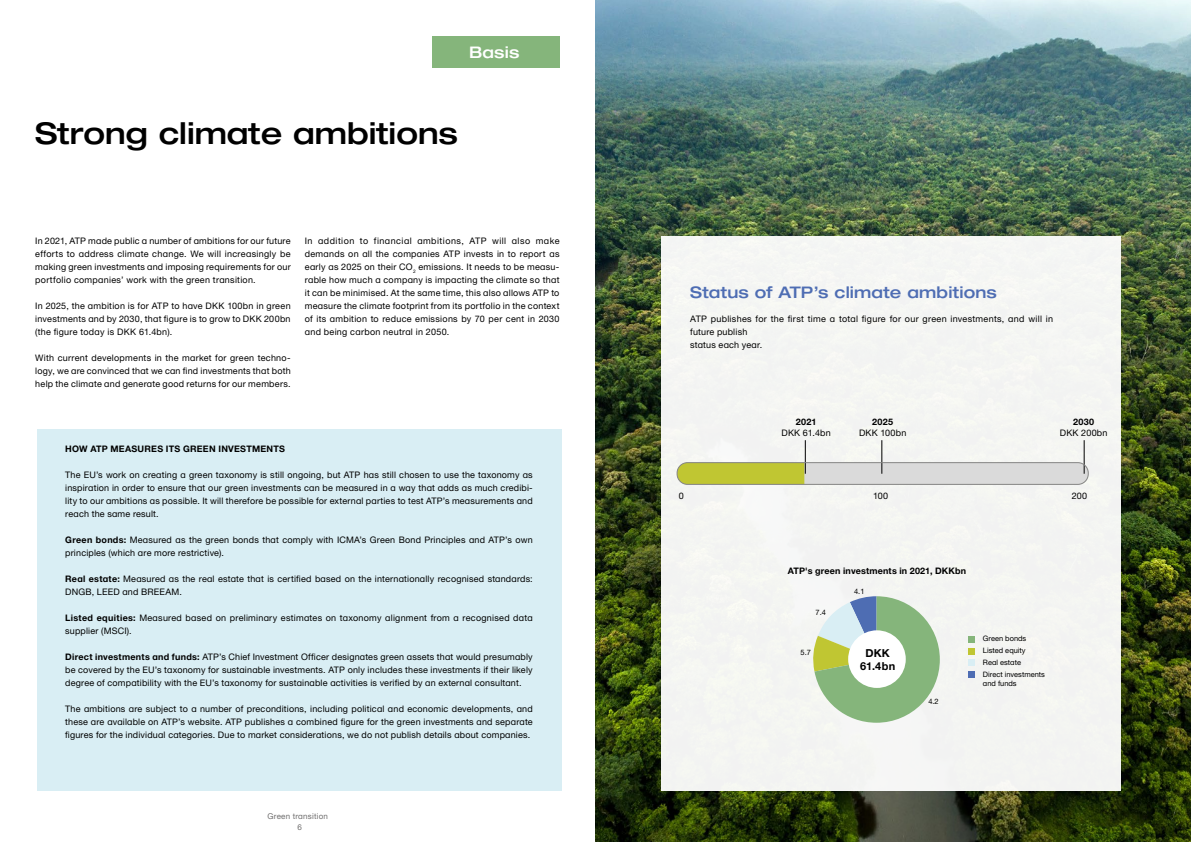
<style>
.page{position:relative;width:1191px;height:842px;background:#fff}
.page>*{position:absolute;margin:0;border:0;box-sizing:border-box;transform-origin:0 0}
.Kapiteloverskrift_H2{font:500 30px "Helvetica Neue ATP Head";color:#000}
.t1{font:500 16px "Helvetica Neue ATP Head";letter-spacing:.01em;color:#4e6db3}
.Tag{font:500 16px "Helvetica Neue ATP Head";letter-spacing:.015em;color:#fff}
.t2{font:700 11px/13px "Helvetica Neue ATP Body";letter-spacing:.02em;color:#000;text-align:center}
.Bokstekst{font:9px/13px "Helvetica Neue ATP Body";letter-spacing:.02em;color:#000;text-align:justify}
.Brødtekst{font:9px/13px "Helvetica Neue ATP Body";letter-spacing:.03em;color:#000;text-align:justify}
.Box_overskrift{font:700 9px "Helvetica Neue ATP Body";letter-spacing:.025em;color:#000}
.t3{font:8px "Helvetica Neue ATP Body";letter-spacing:.025em;color:#706f6f}
.t4{font:7.4px/11.9px "Helvetica Neue ATP Body";color:#000}
.s1{font-weight:700}
</style>
<div class="page">
<div style="left:432px;top:36px;width:127px;height:31px;background:#85b57b"></div>
<div style="left:37px;top:429px;width:524px;height:362px;background:#d9eef4"></div>
<img style="left:595px;top:0;width:596px;height:842px">
<div style="left:661px;top:237px;width:459px;height:554px;background:#f4f5f2"></div>
<div style="left:677px;top:463px;width:411px;height:21px;background:#dadada;border-radius:10px"></div>
<div style="left:677px;top:463px;width:127px;height:21px;background:#c0c632"></div>
<hr style="left:805px;top:440px;width:1px;height:34px;background:#000">
<hr style="left:881px;top:440px;width:1px;height:34px;background:#000">
<hr style="left:1083px;top:440px;width:1px;height:34px;background:#000">
<div style="left:677px;top:462px;width:411px;height:23px;border:1px solid #858584;border-radius:10px"></div>
<svg style="left:813px;top:596px;width:126px;height:127px"></svg>
<svg style="left:968px;top:636px;width:6px;height:6px"></svg>
<svg style="left:968px;top:660px;width:6px;height:6px"></svg>
<svg style="left:968px;top:648px;width:6px;height:6px"></svg>
<div style="left:968px;top:671px;width:6px;height:7px;background:#4e6db3"></div>
<div style="left:848px;top:630px;width:57px;height:58px;background:#fff;border-radius:50%"></div>
<h2 class="Tag" style="left:469px;top:42px;width:52px">Basis</h2>
<h2 class="Kapiteloverskrift_H2" style="left:35px;top:115px;width:424px">Strong climate ambitions</h2>
<p class="Brødtekst" style="left:35px;top:234px;width:257px">In 2021, ATP made public a number of ambitions for our future efforts to address climate change. We will increasingly be making green investments and imposing requirements for our portfolio companies’ work with the green transition.</p>
<p class="Brødtekst" style="left:35px;top:299px;width:257px">In 2025, the ambition is for ATP to have DKK 100bn in green investments and by 2030, that figure is to grow to DKK 200bn (the figure today is DKK 61.4bn).</p>
<p class="Brødtekst" style="left:35px;top:351px;width:257px">With current developments in the market for green techno&shy;logy, we are convinced that we can find investments that both help the climate and generate good returns for our members.</p>
<p class="Brødtekst" style="left:305px;top:234px;width:256px">In addition to financial ambitions, ATP will also make demands on all the companies ATP invests in to report as early as 2025 on their CO<sub>2</sub> emissions. It needs to be measu&shy;rable how much a company is impacting the climate so that it can be minimised. At the same time, this also allows ATP to measure the climate footprint from its portfolio in the context of its ambition to reduce emissions by 70 per cent in 2030 and being carbon neutral in 2050.</p>
<h3 class="Box_overskrift" style="left:65px;top:443px;width:221px">HOW ATP MEASURES ITS GREEN INVESTMENTS</h3>
<p class="Bokstekst" style="left:65px;top:468px;width:469px">The EU’s work on creating a green taxonomy is still ongoing, but ATP has still chosen to use the taxonomy as inspiration in order to ensure that our green investments can be measured in a way that adds as much credibi&shy;lity to our ambitions as possible. It will therefore be possible for external parties to test ATP’s measurements and reach the same result.</p>
<p class="Bokstekst" style="left:65px;top:533px;width:469px"><span class="s1">Green bonds:</span> Measured as the green bonds that comply with ICMA’s Green Bond Principles and ATP’s own principles (which are more restrictive).</p>
<p class="Bokstekst" style="left:65px;top:572px;width:469px"><span class="s1">Real estate:</span> Measured as the real estate that is certified based on the internationally recognised standards:<br>DNGB, LEED and BREEAM.</p>
<p class="Bokstekst" style="left:65px;top:611px;width:469px"><span class="s1">Listed equities:</span> Measured based on preliminary estimates on taxonomy alignment from a recognised data supplier (MSCI).</p>
<p class="Bokstekst" style="left:65px;top:650px;width:469px"><span class="s1">Direct investments and funds:</span> ATP’s Chief Investment Officer designates green assets that would presumably be covered by the EU’s taxonomy for sustainable investments. ATP only includes these investments if their likely degree of compatibility with the EU’s taxonomy for sustainable activities is verified by an external consultant.</p>
<p class="Bokstekst" style="left:65px;top:702px;width:469px">The ambitions are subject to a number of preconditions, including political and economic developments, and these are available on ATP’s website. ATP publishes a combined figure for the green investments and separate figures for the individual categories. Due to market considerations, we do not publish details about companies.</p>
<p class="t3" style="left:267px;top:811px;width:62px">Green transition</p>
<p class="t3" style="left:297px;top:822px;width:6px">6</p>
<h2 class="t1" style="left:690px;top:282px;width:308px">Status of ATP’s climate ambitions</h2>
<p class="Brødtekst" style="left:690px;top:312px;width:364px;text-align:left">ATP publishes for the first time a total figure for our green investments, and will in future publish<br>status each year.</p>
<p class="Brødtekst" style="left:679px;top:489px;width:7px">0</p>
<p class="Box_overskrift" style="left:795px;top:417px;width:22px">2021</p>
<p class="Brødtekst" style="left:781px;top:426px;width:51px">DKK 61.4bn</p>
<p class="Box_overskrift" style="left:872px;top:417px;width:23px">2025</p>
<p class="Brødtekst" style="left:859px;top:426px;width:49px">DKK 100bn</p>
<p class="Box_overskrift" style="left:1073px;top:417px;width:23px">2030</p>
<p class="Brødtekst" style="left:1059px;top:426px;width:49px">DKK 200bn</p>
<p class="Brødtekst" style="left:873px;top:489px;width:17px">100</p>
<p class="Brødtekst" style="left:1071px;top:489px;width:17px">200</p>
<p class="Box_overskrift" style="left:788px;top:565px;width:180px">ATP's green investments in 2021, DKKbn</p>
<p class="t4" style="left:815px;top:606px;width:12px">7.4</p>
<p class="t4" style="left:800px;top:646px;width:12px">5.7</p>
<p class="t4" style="left:854px;top:585px;width:12px">4.1</p>
<p class="t2" style="left:860px;top:646px;width:37px">DKK<br>61.4bn</p>
<p class="t4" style="left:928px;top:695px;width:12px">4.2</p>
<p class="t4" style="left:983px;top:633px;width:63px">Green bonds<br>Listed equity<br>Real estate<br>Direct investments</p>
<p class="t4" style="left:983px;top:677px;width:35px">and funds</p>
</div>
